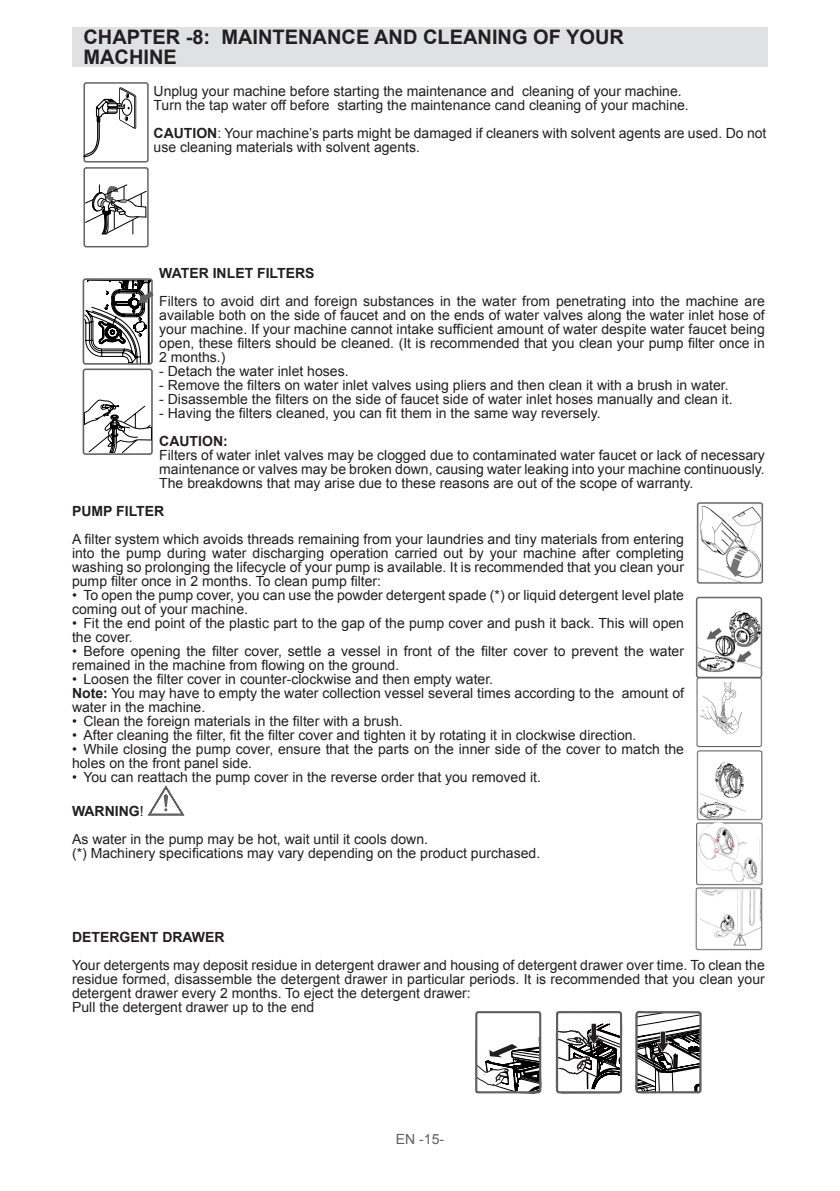
<style>
.page{position:relative;width:840px;height:1191px;background:#fff}
.page>*{position:absolute;margin:0;border:0;box-sizing:border-box;transform-origin:0 0}
.t1{font:700 20px/20px "Arial";color:#231f20}
.normal_yazı{font:14px/14px "Arial";color:#231f20}
.normal_yazı-2{font:700 14px "Arial";color:#231f20}
.t2{font:14px "Arial";color:#5f6062}
.s1{font-weight:700}
.s2{font-weight:400}
</style>
<div class="page">
<div style="left:72px;top:27px;width:695px;height:40px;background:#e0e1e3"></div>
<div style="left:83px;top:368px;width:70px;height:87px;border:2px solid #5f6062;border-radius:2px"></div>
<svg style="left:84px;top:399px;width:68px;height:56px"></svg>
<svg style="left:82px;top:82px;width:72px;height:287px"></svg>
<img style="left:695px;top:502px;width:68px;height:176px">
<img style="left:695px;top:678px;width:68px;height:273px">
<svg style="left:147px;top:785px;width:38px;height:31px"></svg>
<svg style="left:475px;top:1044px;width:66px;height:49px"></svg>
<div style="left:475px;top:1011px;width:66px;height:82px;border:2px solid #5f6062;border-radius:2px"></div>
<div style="left:635px;top:1011px;width:66px;height:82px;border:2px solid #5f6062;border-radius:2px"></div>
<svg style="left:635px;top:1010px;width:65px;height:82px"></svg>
<svg style="left:555px;top:1011px;width:67px;height:82px"></svg>
<p class="t1" style="left:83px;top:28px;width:541px">CHAPTER -8: MAINTENANCE AND CLEANING OF YOUR<br>MACHINE</p>
<p class="normal_yazı" style="left:153px;top:84px;width:529px">Unplug your machine before starting the maintenance and cleaning of your machine.</p>
<p class="normal_yazı" style="left:153px;top:98px;width:536px">Turn the tap water off before starting the maintenance cand cleaning of your machine.</p>
<p class="normal_yazı" style="left:153px;top:126px;width:614px"><span class="s1">CAUTION</span>: Your machine’s parts might be damaged if cleaners with solvent agents are used. Do not use cleaning materials with solvent agents.</p>
<p class="normal_yazı-2" style="left:159px;top:264px;width:157px">WATER INLET FILTERS</p>
<p class="normal_yazı" style="left:159px;top:294px;width:606px;text-align:justify">Filters to avoid dirt and foreign substances in the water from penetrating into the machine are available both on the side of faucet and on the ends of water valves along the water inlet hose of your machine. If your machine cannot intake sufficient amount of water despite water faucet being open, these filters should be cleaned. (It is recommended that you clean your pump filter once in 2 months.)</p>
<p class="normal_yazı" style="left:159px;top:364px;width:191px">- Detach the water inlet hoses.</p>
<p class="normal_yazı" style="left:159px;top:378px;width:570px">- Remove the filters on water inlet valves using pliers and then clean it with a brush in water.</p>
<p class="normal_yazı" style="left:159px;top:392px;width:574px">- Disassemble the filters on the side of faucet side of water inlet hoses manually and clean it.</p>
<p class="normal_yazı" style="left:159px;top:406px;width:442px">- Having the filters cleaned, you can fit them in the same way reversely.</p>
<p class="normal_yazı-2" style="left:159px;top:432px;width:70px">CAUTION:</p>
<p class="normal_yazı" style="left:159px;top:448px;width:606px;text-align:justify">Filters of water inlet valves may be clogged due to contaminated water faucet or lack of necessary maintenance or valves may be broken down, causing water leaking into your machine continuously.<br>The breakdowns that may arise due to these reasons are out of the scope of warranty.</p>
<p class="normal_yazı-2" style="left:72px;top:502px;width:94px">PUMP FILTER</p>
<p class="normal_yazı" style="left:72px;top:532px;width:613px;text-align:justify">A filter system which avoids threads remaining from your laundries and tiny materials from entering into the pump during water discharging operation carried out by your machine after completing washing so prolonging the lifecycle of your pump is available. It is recommended that you clean your pump filter once in 2 months. To clean pump filter:</p>
<p class="normal_yazı" style="left:72px;top:588px;width:613px">• To open the pump cover, you can use the powder detergent spade (*) or liquid detergent level plate coming out of your machine.</p>
<p class="normal_yazı" style="left:72px;top:616px;width:613px">• Fit the end point of the plastic part to the gap of the pump cover and push it back. This will open the cover.</p>
<p class="normal_yazı" style="left:72px;top:644px;width:613px">• Before opening the filter cover, settle a vessel in front of the filter cover to prevent the water remained in the machine from flowing on the ground.</p>
<p class="normal_yazı" style="left:72px;top:672px;width:422px">• Loosen the filter cover in counter-clockwise and then empty water.</p>
<p class="normal_yazı" style="left:72px;top:686px;width:613px"><span class="s1">Note:</span> You may have to empty the water collection vessel several times according to the amount of water in the machine.</p>
<p class="normal_yazı" style="left:72px;top:714px;width:332px">• Clean the foreign materials in the filter with a brush.</p>
<p class="normal_yazı" style="left:72px;top:728px;width:565px">• After cleaning the filter, fit the filter cover and tighten it by rotating it in clockwise direction.</p>
<p class="normal_yazı" style="left:72px;top:742px;width:613px">• While closing the pump cover, ensure that the parts on the inner side of the cover to match the holes on the front panel side.</p>
<p class="normal_yazı" style="left:72px;top:770px;width:470px">• You can reattach the pump cover in the reverse order that you removed it.</p>
<p class="normal_yazı-2" style="left:72px;top:801px;width:73px">WARNING<span class="s2">!</span></p>
<p class="normal_yazı" style="left:72px;top:832px;width:357px">As water in the pump may be hot, wait until it cools down.</p>
<p class="normal_yazı" style="left:72px;top:846px;width:469px">(*) Machinery specifications may vary depending on the product purchased.</p>
<p class="normal_yazı-2" style="left:72px;top:927px;width:154px">DETERGENT DRAWER</p>
<p class="normal_yazı" style="left:72px;top:958px;width:693px;text-align:justify">Your detergents may deposit residue in detergent drawer and housing of detergent drawer over time. To clean the residue formed, disassemble the detergent drawer in particular periods. It is recommended that you clean your detergent drawer every 2 months. To eject the detergent drawer:</p>
<p class="normal_yazı" style="left:72px;top:1000px;width:244px">Pull the detergent drawer up to the end</p>
<p class="t2" style="left:395px;top:1129px;width:50px">EN -15-</p>
</div>
